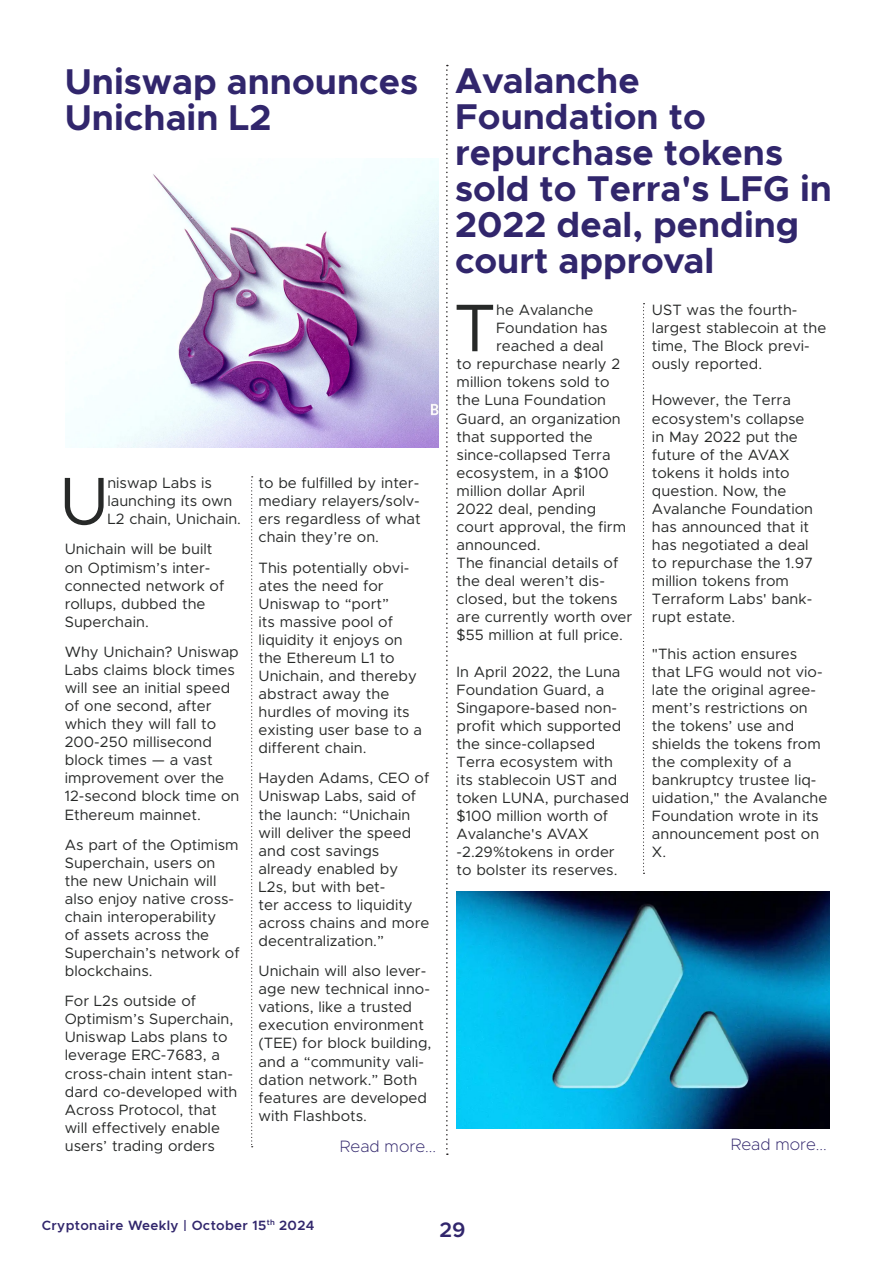
<style>
.page{position:relative;width:893px;height:1263px;background:#fff}
.page>*{position:absolute;margin:0;border:0;box-sizing:border-box;transform-origin:0 0}
.Body_paragraph{font:67.65px "Metropolis";color:#272928}
.t1{font:700 36px/36px "Metropolis";color:#31266c}
.t2{font:600 21px "Metropolis";color:#31266c}
.t3{font:200 16.5px "Metropolis";color:#31266c}
.Body_paragraph-2{font:15px/18px "Metropolis";color:#272928}
.t4{font:600 13.5px "Metropolis";letter-spacing:.025em;color:#31266c}
</style>
<div class="page">
<img style="left:72px;top:159px;width:367px;height:289px">
<img style="left:457px;top:892px;width:372px;height:236px">
<svg style="left:446px;top:65px;width:2px;height:1090px"></svg>
<svg style="left:251px;top:476px;width:2px;height:671px"></svg>
<svg style="left:643px;top:303px;width:1px;height:571px"></svg>
<p class="t1" style="left:65px;top:63px;width:355px">Uniswap announces<br>Unichain L2</p>
<p class="Body_paragraph" style="left:59px;top:459px;width:52px">U</p>
<p class="Body_paragraph-2" style="left:107px;top:474px;width:135px">niswap Labs is launching its own<br>L2 chain, Unichain.</p>
<p class="Body_paragraph-2" style="left:65px;top:540px;width:161px">Unichain will be built on Optimism’s inter&shy;connected network of rollups, dubbed the<br>Superchain.</p>
<p class="Body_paragraph-2" style="left:65px;top:643px;width:176px">Why Unichain? Uniswap<br>Labs claims block times will see an initial speed of one second, after which they will fall to<br>200-250 millisecond block times — a vast improvement over the<br>12-second block time on<br>Ethereum mainnet.</p>
<p class="Body_paragraph-2" style="left:65px;top:835px;width:176px">As part of the Optimism<br>Superchain, users on the new Unichain will also enjoy native cross&shy;chain interoperability<br>of assets across the<br>Superchain’s network of blockchains.</p>
<p class="Body_paragraph-2" style="left:65px;top:992px;width:174px">For L2s outside of<br>Optimism’s Superchain,<br>Uniswap Labs plans to leverage ERC-7683, a cross-chain intent stan&shy;dard co-developed with<br>Across Protocol, that will effectively enable users’ trading orders</p>
<p class="Body_paragraph-2" style="left:259px;top:474px;width:164px;text-align:justify">to be fulfilled by inter&shy;mediary relayers/solv&shy;ers regardless of what chain they’re on.</p>
<p class="Body_paragraph-2" style="left:259px;top:558px;width:165px">This potentially obvi&shy;ates the need for<br>Uniswap to “port”<br>its massive pool of liquidity it enjoys on the Ethereum L1 to<br>Unichain, and thereby abstract away the hurdles of moving its existing user base to a different chain.</p>
<p class="Body_paragraph-2" style="left:259px;top:769px;width:172px">Hayden Adams, CEO of<br>Uniswap Labs, said of the launch: “Unichain will deliver the speed and cost savings already enabled by<br>L2s, but with bet-<br>ter access to liquidity across chains and more decentralization.”</p>
<p class="Body_paragraph-2" style="left:259px;top:962px;width:174px">Unichain will also lever&shy;age new technical inno&shy;vations, like a trusted execution environment (TEE) for block building, and a “community vali&shy;dation network.” Both features are developed with Flashbots.</p>
<p class="t3" style="left:340px;top:1136px;width:98px">Read more...</p>
<p class="t1" style="left:455px;top:63px;width:378px">Avalanche<br>Foundation to repurchase tokens sold to Terra's LFG in<br>2022 deal, pending court approval</p>
<p class="Body_paragraph" style="left:454px;top:286px;width:44px">T</p>
<p class="Body_paragraph-2" style="left:496px;top:301px;width:99px">he Avalanche</p>
<p class="Body_paragraph-2" style="left:496px;top:319px;width:113px">Foundation has</p>
<p class="Body_paragraph-2" style="left:496px;top:337px;width:109px">reached a deal</p>
<p class="Body_paragraph-2" style="left:457px;top:355px;width:165px">to repurchase nearly 2</p>
<p class="Body_paragraph-2" style="left:457px;top:373px;width:154px">million tokens sold to</p>
<p class="Body_paragraph-2" style="left:457px;top:391px;width:151px">the Luna Foundation</p>
<p class="Body_paragraph-2" style="left:457px;top:409px;width:166px">Guard, an organization</p>
<p class="Body_paragraph-2" style="left:457px;top:427px;width:138px">that supported the</p>
<p class="Body_paragraph-2" style="left:457px;top:445px;width:155px">since-collapsed Terra</p>
<p class="Body_paragraph-2" style="left:457px;top:464px;width:154px">ecosystem, in a $100</p>
<p class="Body_paragraph-2" style="left:457px;top:482px;width:130px">million dollar April</p>
<p class="Body_paragraph-2" style="left:457px;top:500px;width:141px">2022 deal, pending</p>
<p class="Body_paragraph-2" style="left:457px;top:518px;width:171px">court approval, the firm</p>
<p class="Body_paragraph-2" style="left:457px;top:536px;width:85px">announced.</p>
<p class="Body_paragraph-2" style="left:457px;top:554px;width:177px">The financial details of the deal weren’t dis&shy;closed, but the tokens are currently worth over $55 million at full price.</p>
<p class="Body_paragraph-2" style="left:457px;top:662px;width:174px">In April 2022, the Luna<br>Foundation Guard, a<br>Singapore-based non&shy;profit which supported the since-collapsed<br>Terra ecosystem with its stablecoin UST and token LUNA, purchased $100 million worth of<br>Avalanche's AVAX -2.29%tokens in order to bolster its reserves.</p>
<p class="Body_paragraph-2" style="left:652px;top:301px;width:176px">UST was the fourth&shy;largest stablecoin at the time, The Block previ&shy;ously reported.</p>
<p class="Body_paragraph-2" style="left:652px;top:391px;width:163px">However, the Terra ecosystem's collapse in May 2022 put the future of the AVAX tokens it holds into question. Now, the<br>Avalanche Foundation has announced that it has negotiated a deal to repurchase the 1.97 million tokens from<br>Terraform Labs' bank&shy;rupt estate.</p>
<p class="Body_paragraph-2" style="left:652px;top:644px;width:177px">"This action ensures that LFG would not vio&shy;late the original agree&shy;ment’s restrictions on the tokens’ use and shields the tokens from the complexity of a bankruptcy trustee liq&shy;uidation," the Avalanche<br>Foundation wrote in its announcement post on<br>X.</p>
<p class="t3" style="left:731px;top:1134px;width:98px">Read more...</p>
<p class="t4" style="left:42px;top:1217px;width:274px">Cryptonaire Weekly | October 15<sup>th</sup> 2024</p>
<h3 class="t2" style="left:440px;top:1216px;width:28px">29</h3>
</div>
